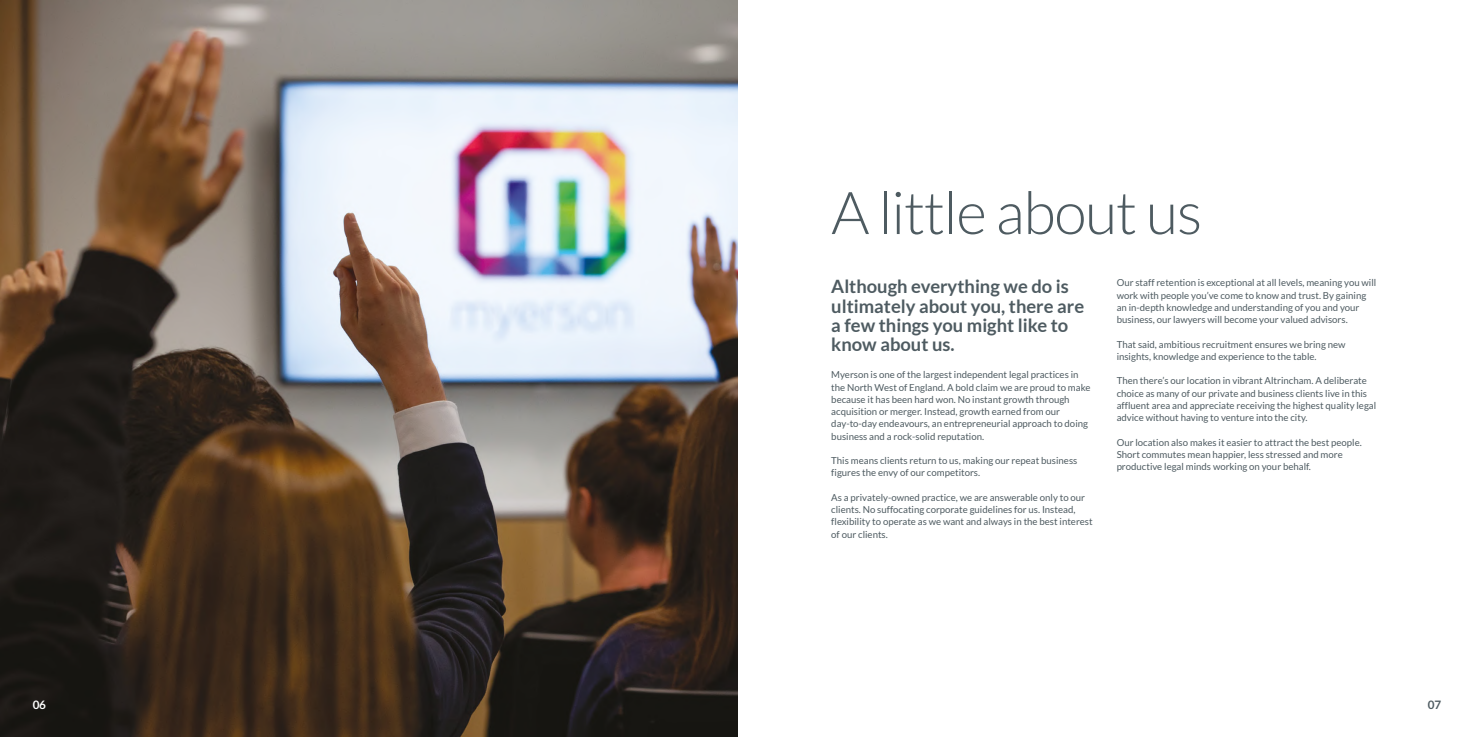
<style>
.page{position:relative;width:1474px;height:737px;background:#fff}
.page>*{position:absolute;margin:0;border:0;box-sizing:border-box;transform-origin:0 0}
.t1{font:300 59.06px "Lato";letter-spacing:-.02em;color:#4e5b61}
.t2{font:700 18.38px/19.2px "Lato";color:#4e5b61}
.t3{font:700 11.64px "Lato";color:#fff}
.t4{font:700 11.64px "Lato";color:#4e5b61}
.t5{font:9.62px/12.2px "Lato";color:#4e5b61}
</style>
<div class="page">
<img style="left:0;top:0;width:737px;height:737px">
<h1 class="t1" style="left:831px;top:181px;width:372px">A little about us</h1>
<h2 class="t2" style="left:831px;top:277px;width:254px">Although everything we do is ultimately about you, there are a few things you might like to know about us.</h2>
<p class="t5" style="left:831px;top:368px;width:261px">Myerson is one of the largest independent legal practices in the North West of England. A bold claim we are proud to make because it has been hard won. No instant growth through acquisition or merger. Instead, growth earned from our day-to-day endeavours, an entrepreneurial approach to doing business and a rock-solid reputation.</p>
<p class="t5" style="left:831px;top:454px;width:247px">This means clients return to us, making our repeat business figures the envy of our competitors.</p>
<p class="t5" style="left:831px;top:491px;width:263px">As a privately-owned practice, we are answerable only to our clients. No suffocating corporate guidelines for us. Instead, flexibility to operate as we want and always in the best interest of our clients.</p>
<p class="t5" style="left:1116px;top:277px;width:261px">Our staff retention is exceptional at all levels, meaning you will work with people you’ve come to know and trust. By gaining an in-depth knowledge and understanding of you and your business, our lawyers will become your valued advisors.</p>
<p class="t5" style="left:1116px;top:338px;width:230px">That said, ambitious recruitment ensures we bring new insights, knowledge and experience to the table.</p>
<p class="t5" style="left:1116px;top:375px;width:261px">Then there’s our location in vibrant Altrincham. A deliberate choice as many of our private and business clients live in this affluent area and appreciate receiving the highest quality legal advice without having to venture into the city.</p>
<p class="t5" style="left:1116px;top:436px;width:247px">Our location also makes it easier to attract the best people.<br>Short commutes mean happier, less stressed and more productive legal minds working on your behalf.</p>
<p class="t3" style="left:33px;top:697px;width:15px">06</p>
<p class="t4" style="left:1427px;top:697px;width:15px">07</p>
</div>
